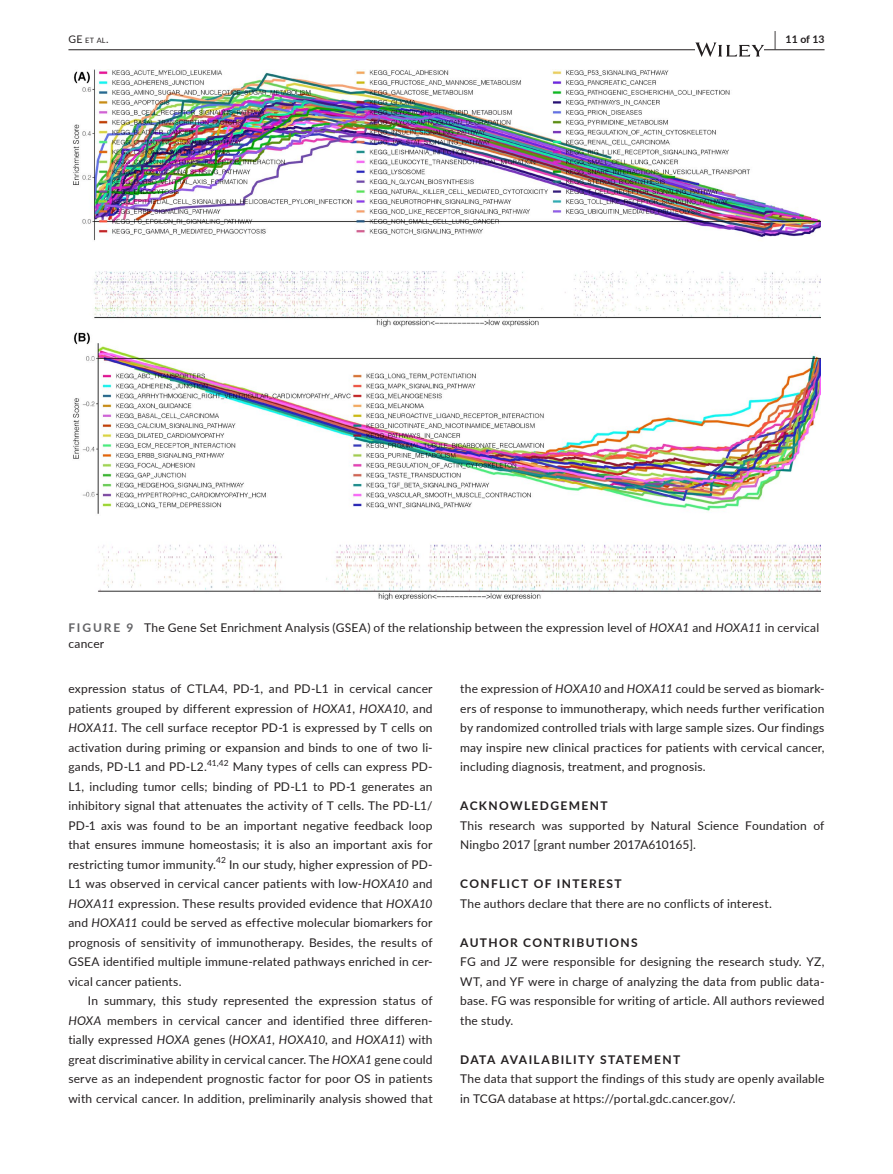
<style>
.page{position:relative;width:893px;height:1174px;background:#fff}
.page>*{position:absolute;margin:0;border:0;box-sizing:border-box;transform-origin:0 0}
.t1{font:12px/19.5px "Lato";letter-spacing:.015em;color:#231f20;text-align:justify}
.t2{font:700 12px "Lato";letter-spacing:.115em;color:#231f20}
.t3{font:700 10.5px "Lato";color:#231f20}
.t4{font:8.4px "Lato";color:#231f20}
.t5{font:7.35px "Lato";color:#231f20}
.s1{font-size:10.5px}
.s2{font-size:19.5px}
.s3{font-weight:700;color:#636366}
.s4{font-style:italic}
</style>
<div class="page">
<hr style="left:68px;top:49px;width:756px;height:1px;background:#231f20">
<svg style="left:695px;top:42px;width:69px;height:15px"></svg>
<img style="left:73px;top:69px;width:748px;height:530px">
<p class="t5" style="left:68px;top:35px;width:42px"><span class="s1">GE</span> et al<span class="s1">.</span></p>
<p class="t3" style="left:774px;top:31px;width:52px"><span class="s2">|</span> 11 of 13</p>
<p class="t1" style="left:68px;top:619px;width:752px;line-height:16.5px"><span class="s3">FIGURE 9</span> The Gene Set Enrichment Analysis (GSEA) of the relationship between the expression level of <span class="s4">HOXA1</span> and <span class="s4">HOXA11</span> in cervical cancer</p>
<p class="t1" style="left:68px;top:678px;width:366px">expression status of CTLA4, PD-1, and PD-L1 in cervical cancer patients grouped by different expression of <span class="s4">HOXA1</span>, <span class="s4">HOXA10</span>, and <span class="s4">HOXA11</span>. The cell surface receptor PD-1 is expressed by T cells on activation during priming or expansion and binds to one of two li&shy;gands, PD-L1 and PD-L2.</p>
<p class="t4" style="left:207px;top:757px;width:23px">41,42</p>
<p class="t1" style="left:68px;top:756px;width:366px;text-indent:164px">Many types of cells can express PD-L1, including tumor cells; binding of PD-L1 to PD-1 generates an inhibitory signal that attenuates the activity of T cells. The PD-L1/ PD-1 axis was found to be an important negative feedback loop that ensures immune homeostasis; it is also an important axis for restricting tumor immunity.<sup>42</sup> In our study, higher expression of PD-L1 was observed in cervical cancer patients with low-<span class="s4">HOXA10</span> and <span class="s4">HOXA11</span> expression. These results provided evidence that <span class="s4">HOXA10 </span>and <span class="s4">HOXA11</span> could be served as effective molecular biomarkers for prognosis of sensitivity of immunotherapy. Besides, the results of GSEA identified multiple immune-related pathways enriched in cer&shy;vical cancer patients.</p>
<p class="t1" style="left:68px;top:990px;width:366px;text-indent:20px">In summary, this study represented the expression status of <span class="s4">HOXA</span> members in cervical cancer and identified three differen&shy;tially expressed <span class="s4">HOXA</span> genes (<span class="s4">HOXA1</span>, <span class="s4">HOXA10</span>, and <span class="s4">HOXA11</span>) with great discriminative ability in cervical cancer. The <span class="s4">HOXA1</span> gene could serve as an independent prognostic factor for poor OS in patients with cervical cancer. In addition, preliminarily analysis showed that</p>
<p class="t1" style="left:460px;top:678px;width:366px">the expression of <span class="s4">HOXA10</span> and <span class="s4">HOXA11</span> could be served as biomark&shy;ers of response to immunotherapy, which needs further verification by randomized controlled trials with large sample sizes. Our findings may inspire new clinical practices for patients with cervical cancer, including diagnosis, treatment, and prognosis.</p>
<p class="t2" style="left:460px;top:797px;width:149px">ACKNOWLEDGEMENT</p>
<p class="t1" style="left:460px;top:815px;width:366px">This research was supported by Natural Science Foundation of<br>Ningbo 2017 [grant number 2017A610165].</p>
<p class="t2" style="left:460px;top:875px;width:163px">CONFLICT OF INTEREST</p>
<p class="t1" style="left:460px;top:893px;width:313px">The authors declare that there are no conflicts of interest.</p>
<p class="t2" style="left:460px;top:933px;width:179px">AUTHOR CONTRIBUTIONS</p>
<p class="t1" style="left:460px;top:951px;width:366px">FG and JZ were responsible for designing the research study. YZ, WT, and YF were in charge of analyzing the data from public data&shy;base. FG was responsible for writing of article. All authors reviewed the study.</p>
<p class="t2" style="left:460px;top:1050px;width:221px">DATA AVAILABILITY STATEMENT</p>
<p class="t1" style="left:460px;top:1068px;width:366px">The data that support the findings of this study are openly available in TCGA database at https://portal.gdc.cancer.gov/.</p>
</div>
